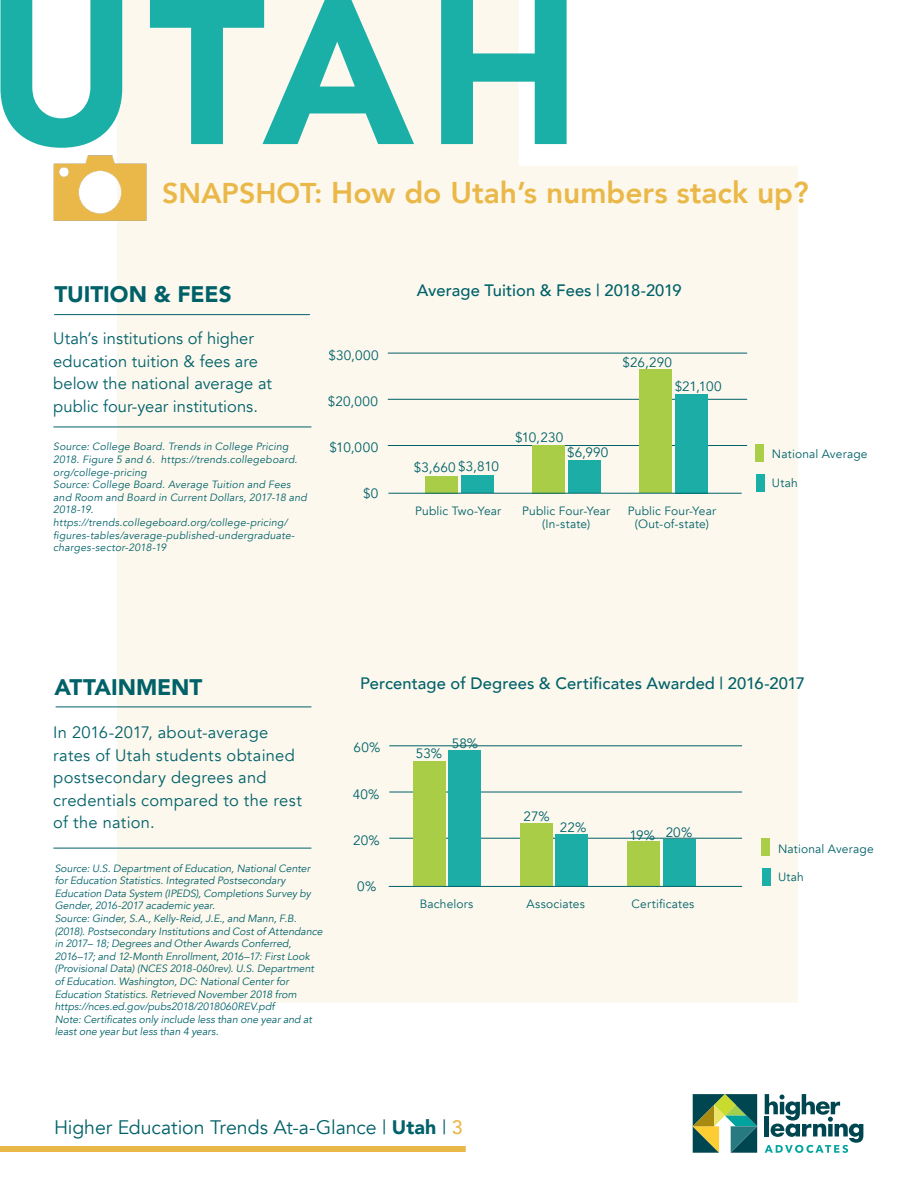
<style>
.page{position:relative;width:918px;height:1188px;background:#fff}
.page>*{position:absolute;margin:0;border:0;box-sizing:border-box;transform-origin:0 0}
.t1{font:900 204px "Avenir";color:#1aafa7}
.t2{font:800 30px "Avenir";color:#eab848}
.t3{font:900 22.5px "Avenir";letter-spacing:-.005em;color:#006169}
.t4{font:19.5px "Avenir";letter-spacing:-.005em;color:#006169}
.t5{font:16.5px/22.5px "Avenir";letter-spacing:.01em;color:#006169}
.t6{font:500 16.5px "Avenir";letter-spacing:.005em;color:#006169}
.t7{font:13.5px "Avenir";letter-spacing:.01em;color:#006169}
.t8{font:12px/13.5px "Avenir";letter-spacing:.015em;color:#006169;text-align:center}
.t9{font:italic 10.5px/12.6px "Avenir";letter-spacing:.005em;color:#006169}
.s1{font-size:28.5px}
.s2{font-weight:900}
.s3{font-weight:500;color:#eab848}
</style>
<div class="page">
<img style="left:117px;top:0;width:681px;height:1003px">
<div style="left:0;top:1146px;width:466px;height:6px;background:#eab848"></div>
<svg style="left:765px;top:1094px;width:98px;height:59px"></svg>
<svg style="left:693px;top:1094px;width:64px;height:59px;background:#5e8a67"></svg>
<img style="left:53px;top:149px;width:103px;height:76px">
<hr style="left:53px;top:848px;width:258px;height:1px;background:#006169">
<hr style="left:56px;top:707px;width:255px;height:1px;background:#006169">
<hr style="left:389px;top:838px;width:353px;height:1px;background:#006169">
<hr style="left:389px;top:792px;width:353px;height:1px;background:#006169">
<hr style="left:389px;top:746px;width:353px;height:1px;background:#006169">
<div style="left:663px;top:839px;width:32px;height:47px;background:#1caea6"></div>
<div style="left:627px;top:842px;width:32px;height:44px;background:#aacd48"></div>
<div style="left:556px;top:835px;width:32px;height:51px;background:#1caea6"></div>
<div style="left:520px;top:823px;width:32px;height:63px;background:#aacd48"></div>
<div style="left:449px;top:750px;width:32px;height:136px;background:#1caea6"></div>
<div style="left:413px;top:762px;width:32px;height:124px;background:#aacd48"></div>
<div style="left:762px;top:838px;width:8px;height:18px;background:#abce49"></div>
<div style="left:762px;top:868px;width:9px;height:18px;background:#1aafa7"></div>
<hr style="left:53px;top:427px;width:258px;height:1px;background:#006169">
<hr style="left:54px;top:314px;width:256px;height:1px;background:#006169">
<hr style="left:388px;top:445px;width:359px;height:1px;background:#006169">
<hr style="left:388px;top:399px;width:359px;height:1px;background:#006169">
<hr style="left:388px;top:353px;width:359px;height:1px;background:#006169">
<div style="left:675px;top:394px;width:33px;height:99px;background:#1caea6"></div>
<div style="left:640px;top:370px;width:32px;height:123px;background:#aacd48"></div>
<div style="left:568px;top:460px;width:32px;height:33px;background:#1caea6"></div>
<div style="left:533px;top:445px;width:32px;height:48px;background:#aacd48"></div>
<div style="left:461px;top:475px;width:32px;height:18px;background:#1caea6"></div>
<div style="left:426px;top:476px;width:32px;height:17px;background:#aacd48"></div>
<div style="left:756px;top:444px;width:8px;height:18px;background:#abce49"></div>
<div style="left:756px;top:474px;width:9px;height:18px;background:#1aafa7"></div>
<hr style="left:388px;top:493px;width:354px;height:1px;background:#006169">
<hr style="left:389px;top:886px;width:353px;height:1px;background:#006169">
<h1 class="t1" style="left:-14px;top:-102px;width:597px">UTAH</h1>
<p class="t2" style="left:162px;top:170px;width:648px"><span class="s1">SNAPSHOT:</span> How do Utah’s numbers stack up?</p>
<p class="t3" style="left:54px;top:275px;width:179px">TUITION &amp; FEES</p>
<p class="t5" style="left:53px;top:328px;width:220px">Utah’s institutions of higher education tuition &amp; fees are below the national average at public four-year institutions.</p>
<p class="t9" style="left:53px;top:441px;width:246px">Source: College Board. Trends in College Pricing<br>2018. Figure 5 and 6. https://trends.collegeboard. org/college-pricing</p>
<p class="t9" style="left:53px;top:479px;width:255px">Source: College Board. Average Tuition and Fees and Room and Board in Current Dollars, 2017-18 and<br>2018-19.</p>
<p class="t9" style="left:53px;top:516px;width:243px">https://trends.collegeboard.org/college-pricing/ figures-tables/average-published-undergraduate&shy;charges-sector-2018-19</p>
<p class="t7" style="left:329px;top:347px;width:52px">$30,000</p>
<p class="t7" style="left:328px;top:393px;width:52px">$20,000</p>
<p class="t7" style="left:329px;top:439px;width:50px">$10,000</p>
<p class="t7" style="left:363px;top:486px;width:17px">$0</p>
<p class="t6" style="left:417px;top:276px;width:266px">Average Tuition &amp; Fees | 2018-2019</p>
<p class="t7" style="left:623px;top:354px;width:51px">$26,290</p>
<p class="t7" style="left:414px;top:459px;width:87px">$3,660 $3,810</p>
<p class="t7" style="left:515px;top:429px;width:50px">$10,230</p>
<p class="t7" style="left:567px;top:444px;width:43px">$6,990</p>
<p class="t7" style="left:675px;top:378px;width:48px">$21,100</p>
<p class="t8" style="left:415px;top:504px;width:88px">Public Two-Year</p>
<p class="t8" style="left:522px;top:504px;width:90px">Public Four-Year (In-state)</p>
<p class="t8" style="left:628px;top:504px;width:90px">Public Four-Year (Out-of-state)</p>
<p class="t8" style="left:772px;top:448px;width:97px">National Average</p>
<p class="t8" style="left:772px;top:476px;width:27px">Utah</p>
<p class="t3" style="left:54px;top:667px;width:149px">ATTAINMENT</p>
<p class="t5" style="left:53px;top:721px;width:250px">In 2016-2017, about-average rates of Utah students obtained postsecondary degrees and credentials compared to the rest of the nation.</p>
<p class="t6" style="left:360px;top:668px;width:446px">Percentage of Degrees &amp; Certificates Awarded | 2016-2017</p>
<p class="t7" style="left:354px;top:740px;width:28px">60%</p>
<p class="t7" style="left:353px;top:786px;width:28px">40%</p>
<p class="t7" style="left:353px;top:832px;width:28px">20%</p>
<p class="t7" style="left:416px;top:746px;width:28px">53%</p>
<p class="t7" style="left:452px;top:735px;width:28px">58%</p>
<p class="t7" style="left:524px;top:808px;width:28px">27%</p>
<p class="t7" style="left:560px;top:820px;width:28px">22%</p>
<p class="t7" style="left:629px;top:827px;width:27px">19%</p>
<p class="t7" style="left:666px;top:824px;width:28px">20%</p>
<p class="t8" style="left:778px;top:842px;width:97px">National Average</p>
<p class="t9" style="left:55px;top:862px;width:258px">Source: U.S. Department of Education, National Center for Education Statistics. Integrated Postsecondary Education Data System (IPEDS), Completions Survey by Gender, 2016-2017 academic year.</p>
<p class="t9" style="left:55px;top:912px;width:269px">Source: Ginder, S.A., Kelly-Reid, J.E., and Mann, F.B. (2018). Postsecondary Institutions and Cost of Attendance in 2017– 18; Degrees and Other Awards Conferred, 2016–17; and 12-Month Enrollment, 2016–17: First Look (Provisional Data) (NCES 2018-060rev). U.S. Department of Education. Washington, DC: National Center for Education Statistics. Retrieved November 2018 from https://nces.ed.gov/pubs2018/2018060REV.pdf</p>
<p class="t9" style="left:55px;top:1013px;width:259px">Note: Certificates only include less than one year and at least one year but less than 4 years.</p>
<p class="t7" style="left:357px;top:878px;width:20px">0%</p>
<p class="t8" style="left:420px;top:897px;width:55px">Bachelors</p>
<p class="t8" style="left:527px;top:897px;width:60px">Associates</p>
<p class="t8" style="left:632px;top:897px;width:64px">Certificates</p>
<h3 class="t4" style="left:54px;top:1116px;width:410px">Higher Education Trends At-a-Glance | <span class="s2">Utah</span> | <span class="s3">3</span></h3>
<p class="t8" style="left:778px;top:870px;width:27px">Utah</p>
</div>
